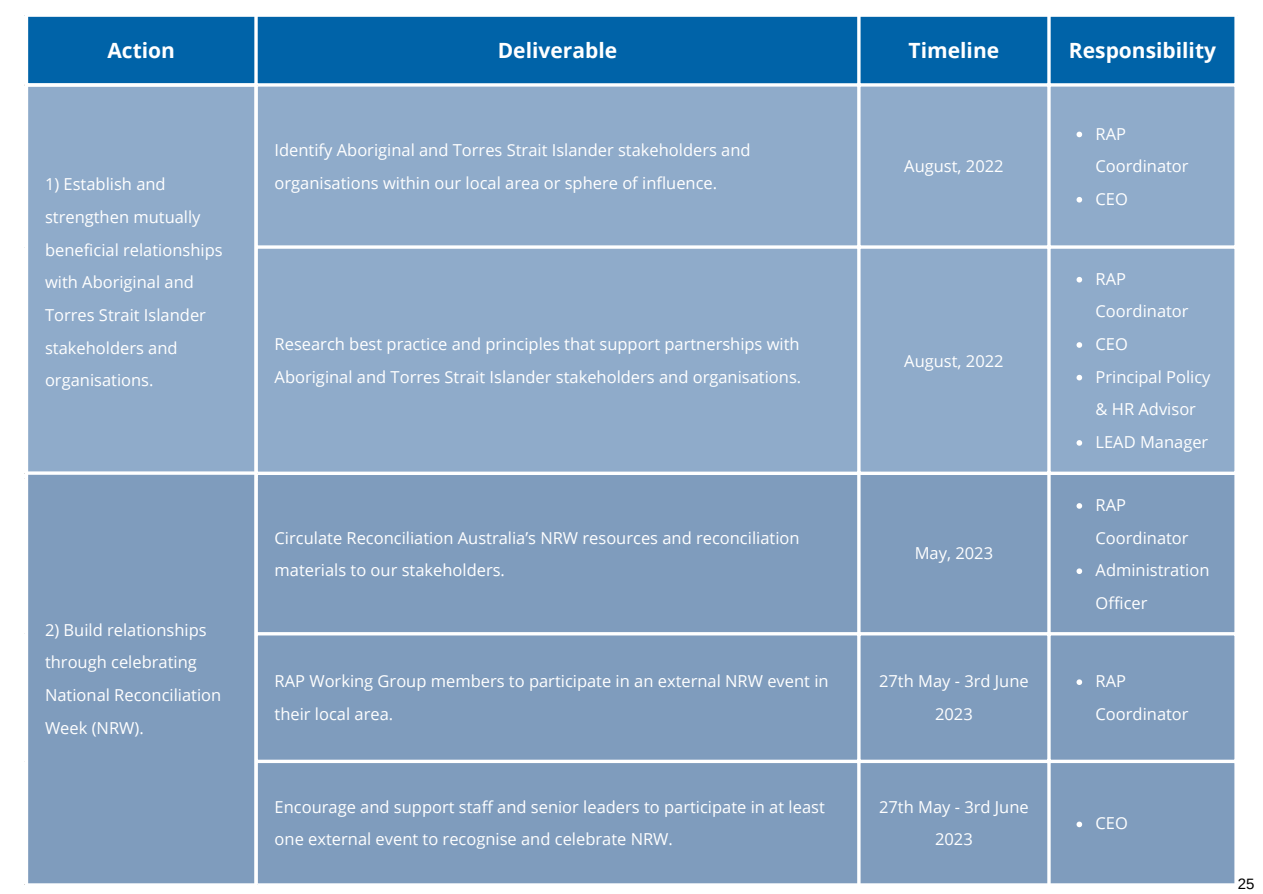
<style>
.page{position:relative;width:1263px;height:894px;background:#fff}
.page>*{position:absolute;margin:0;border:0;box-sizing:border-box;transform-origin:0 0}
.t1{font:700 21px "Open Sans";color:#fff}
.t2{font:16.5px/32.5px "Open Sans";color:#fff}
.t3{font:15px "Arimo";color:#000}
</style>
<div class="page">
<div style="left:28px;top:17px;width:1206px;height:66px;background:#0063a8"></div>
<div style="left:258px;top:87px;width:976px;height:384px;background:#8fabca"></div>
<div style="left:258px;top:475px;width:976px;height:408px;background:#7f9cbd"></div>
<svg style="left:1076px;top:132px;width:6px;height:5px"></svg>
<svg style="left:1076px;top:197px;width:6px;height:5px"></svg>
<svg style="left:1076px;top:277px;width:6px;height:5px"></svg>
<svg style="left:1076px;top:342px;width:6px;height:6px"></svg>
<svg style="left:1076px;top:375px;width:6px;height:5px"></svg>
<svg style="left:1076px;top:440px;width:6px;height:5px"></svg>
<svg style="left:1076px;top:503px;width:6px;height:5px"></svg>
<svg style="left:1076px;top:568px;width:6px;height:6px"></svg>
<svg style="left:1076px;top:679px;width:6px;height:5px"></svg>
<svg style="left:1076px;top:821px;width:6px;height:6px"></svg>
<svg style="left:254px;top:17px;width:4px;height:66px"></svg>
<hr style="left:857px;top:17px;width:3px;height:866px;background:#fff">
<svg style="left:1047px;top:17px;width:4px;height:866px"></svg>
<svg style="left:1234px;top:17px;width:1px;height:866px"></svg>
<svg style="left:28px;top:16px;width:1207px;height:1px"></svg>
<svg style="left:258px;top:83px;width:977px;height:4px"></svg>
<svg style="left:258px;top:245px;width:977px;height:4px"></svg>
<svg style="left:258px;top:471px;width:977px;height:4px"></svg>
<hr style="left:25px;top:632px;width:1213px;height:3px;background:#fff">
<hr style="left:25px;top:759px;width:1213px;height:3px;background:#fff">
<div style="left:26px;top:85px;width:230px;height:394px;background:#8fabca"></div>
<hr style="left:25px;top:87px;width:3px;height:390px;background:#fff">
<svg style="left:254px;top:87px;width:4px;height:384px"></svg>
<svg style="left:26px;top:83px;width:232px;height:4px"></svg>
<div style="left:26px;top:472px;width:230px;height:413px;background:#7f9cbd"></div>
<hr style="left:25px;top:474px;width:3px;height:409px;background:#fff">
<svg style="left:254px;top:474px;width:4px;height:409px"></svg>
<hr style="left:25px;top:471px;width:233px;height:3px;background:#fff">
<hr style="left:25px;top:883px;width:233px;height:3px;background:#fff">
<p class="t1" style="left:107px;top:36px;width:69px">Action</p>
<p class="t1" style="left:498px;top:36px;width:121px">Deliverable</p>
<p class="t1" style="left:909px;top:36px;width:92px">Timeline</p>
<p class="t1" style="left:1069px;top:36px;width:149px">Responsibility</p>
<p class="t2" style="left:45px;top:168px;width:179px">1) Establish and strengthen mutually beneficial relationships with Aboriginal and<br>Torres Strait Islander stakeholders and organisations.</p>
<p class="t2" style="left:45px;top:613px;width:178px">2) Build relationships through celebrating<br>National Reconciliation<br>Week (NRW).</p>
<p class="t2" style="left:275px;top:134px;width:478px">Identify Aboriginal and Torres Strait Islander stakeholders and organisations within our local area or sphere of influence.</p>
<p class="t2" style="left:275px;top:327px;width:528px">Research best practice and principles that support partnerships with<br>Aboriginal and Torres Strait Islander stakeholders and organisations.</p>
<p class="t2" style="left:275px;top:521px;width:526px">Circulate Reconciliation Australia’s NRW resources and reconciliation materials to our stakeholders.</p>
<p class="t2" style="left:904px;top:149px;width:101px">August, 2022</p>
<p class="t2" style="left:904px;top:344px;width:101px">August, 2022</p>
<p class="t2" style="left:915px;top:536px;width:80px">May, 2023</p>
<p class="t2" style="left:1095px;top:117px;width:95px">RAP<br>Coordinator<br>CEO</p>
<p class="t2" style="left:1095px;top:262px;width:117px">RAP<br>Coordinator<br>CEO<br>Principal Policy &amp; HR Advisor<br>LEAD Manager</p>
<p class="t2" style="left:1095px;top:488px;width:115px">RAP<br>Coordinator<br>Administration<br>Officer</p>
<p class="t2" style="left:275px;top:664px;width:555px">RAP Working Group members to participate in an external NRW event in their local area.</p>
<p class="t2" style="left:879px;top:664px;width:151px;text-align:center">27th May - 3rd June<br>2023</p>
<p class="t2" style="left:1095px;top:664px;width:95px">RAP<br>Coordinator</p>
<p class="t2" style="left:275px;top:789px;width:552px">Encourage and support staff and senior leaders to participate in at least one external event to recognise and celebrate NRW.</p>
<p class="t2" style="left:879px;top:789px;width:151px;text-align:center">27th May - 3rd June<br>2023</p>
<p class="t2" style="left:1095px;top:806px;width:34px">CEO</p>
<p class="t3" style="left:1238px;top:875px;width:18px">25</p>
</div>
